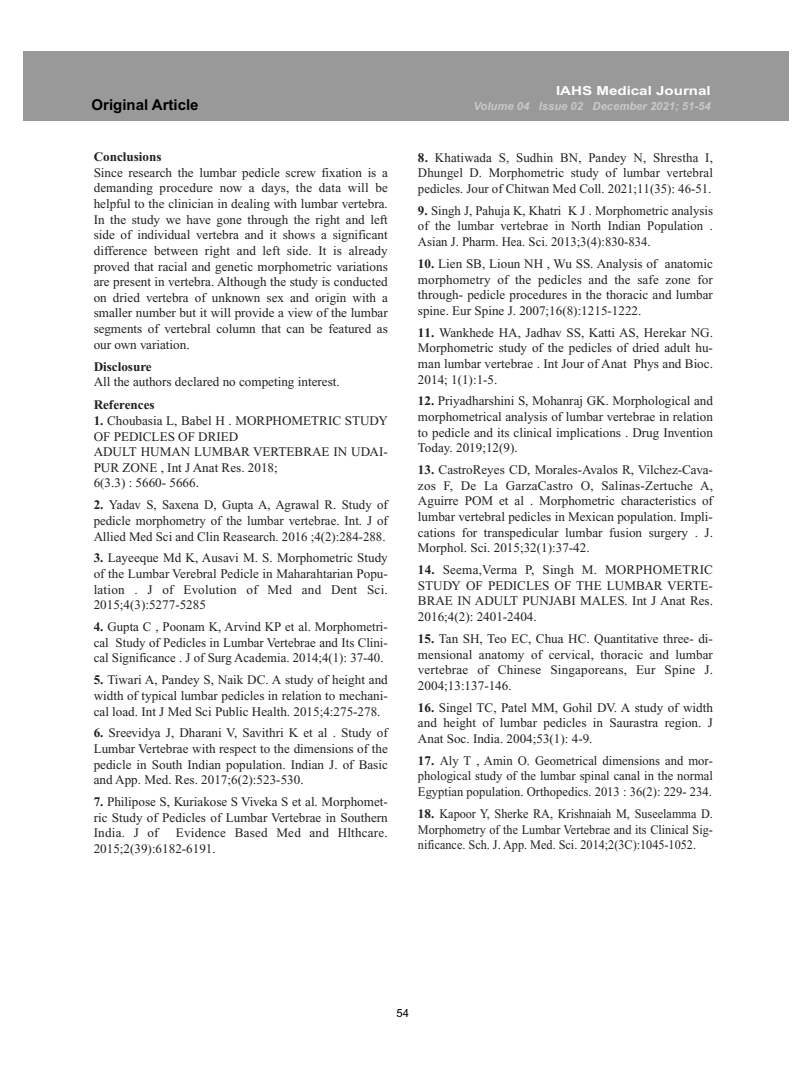
<style>
.page{position:relative;width:810px;height:1080px;background:#fff}
.page>*{position:absolute;margin:0;border:0;box-sizing:border-box;transform-origin:0 0}
.t1{font:700 15px "Arial";color:#000}
.t2{font:13.12px/15.6px "Times New Roman";color:#231f20;text-align:justify}
.t3{font:13.12px/15.6px "Times New Roman";color:#231f20;text-align:justify;scale:.93 1}
.t4{font:13.12px/15.6px "Times New Roman";color:#231f20;text-align:justify;scale:.96 1}
.t5{font:700 13.12px "Times New Roman";color:#231f20}
.t6{font:700 12.5px "Arial";color:#fff;scale:1.21 1}
.t7{font:italic 700 11.25px "Arial";color:#c9c9c9}
.t8{font:11.25px "Arial";color:#000}
.s1{font-weight:700}
</style>
<div class="page">
<div style="left:24px;top:52px;width:765px;height:69px;background:#999"></div>
<p class="t6" style="left:556px;top:83px;width:129px">IAHS Medical Journal</p>
<p class="t1" style="left:92px;top:96px;width:108px">Original Article</p>
<p class="t7" style="left:474px;top:99px;width:239px">Volume 04 Issue 02 December 2021; 51-54</p>
<p class="t5" style="left:94px;top:149px;width:69px">Conclusions</p>
<p class="t2" style="left:94px;top:165px;width:296px">Since research the lumbar pedicle screw fixation is a demanding procedure now a days, the data will be helpful to the clinician in dealing with lumbar vertebra.<br>In the study we have gone through the right and left side of individual vertebra and it shows a significant difference between right and left side. It is already proved that racial and genetic morphometric variations are present in vertebra. Although the study is conducted on dried vertebra of unknown sex and origin with a smaller number but it will provide a view of the lumbar segments of vertebral column that can be featured as our own variation.</p>
<p class="t5" style="left:94px;top:359px;width:60px">Disclosure</p>
<p class="t2" style="left:94px;top:374px;width:248px">All the authors declared no competing interest.</p>
<p class="t5" style="left:94px;top:398px;width:62px">References</p>
<p class="t2" style="left:94px;top:413px;width:296px;text-align:left"><span class="s1">1.</span> Choubasia L, Babel H . MORPHOMETRIC STUDY<br>OF PEDICLES OF DRIED<br>ADULT HUMAN LUMBAR VERTEBRAE IN UDAI-<br>PUR ZONE , Int J Anat Res. 2018;<br>6(3.3) : 5660- 5666.</p>
<p class="t2" style="left:94px;top:497px;width:296px"><span class="s1">2.</span> Yadav S, Saxena D, Gupta A, Agrawal R. Study of pedicle morphometry of the lumbar vertebrae. Int. J of Allied Med Sci and Clin Reasearch. 2016 ;4(2):284-288.</p>
<p class="t2" style="left:94px;top:550px;width:296px"><span class="s1">3.</span> Layeeque Md K, Ausavi M. S. Morphometric Study of the Lumbar Verebral Pedicle in Maharahtarian Popu&shy;lation . J of Evolution of Med and Dent Sci.<br>2015;4(3):5277-5285</p>
<p class="t2" style="left:94px;top:619px;width:296px"><span class="s1">4.</span> Gupta C , Poonam K, Arvind KP et al. Morphometri&shy;cal Study of Pedicles in Lumbar Vertebrae and Its Clini&shy;cal Significance . J of Surg Academia. 2014;4(1): 37-40.</p>
<p class="t2" style="left:94px;top:672px;width:296px"><span class="s1">5.</span> Tiwari A, Pandey S, Naik DC. A study of height and width of typical lumbar pedicles in relation to mechani&shy;cal load. Int J Med Sci Public Health. 2015;4:275-278.</p>
<p class="t2" style="left:94px;top:725px;width:296px"><span class="s1">6.</span> Sreevidya J, Dharani V, Savithri K et al . Study of Lumbar Vertebrae with respect to the dimensions of the pedicle in South Indian population. Indian J. of Basic and App. Med. Res. 2017;6(2):523-530.</p>
<p class="t2" style="left:94px;top:794px;width:296px"><span class="s1">7.</span> Philipose S, Kuriakose S Viveka S et al. Morphomet&shy;ric Study of Pedicles of Lumbar Vertebrae in Southern India. J of</p>
<p class="t2" style="left:418px;top:150px;width:297px"><span class="s1">8.</span> Khatiwada S, Sudhin BN, Pandey N, Shrestha I, Dhungel D. Morphometric study of lumbar vertebral pedicles. Jour of Chitwan Med Coll. 2021;11(35): 46-51.</p>
<p class="t2" style="left:418px;top:203px;width:297px"><span class="s1">9.</span> Singh J, Pahuja K, Khatri K J . Morphometric analysis of the lumbar vertebrae in North Indian Population .<br>Asian J. Pharm. Hea. Sci. 2013;3(4):830-834.</p>
<p class="t2" style="left:418px;top:256px;width:297px"><span class="s1">10.</span> Lien SB, Lioun NH , Wu SS. Analysis of anatomic morphometry of the pedicles and the safe zone for through- pedicle procedures in the thoracic and lumbar spine. Eur Spine J. 2007;16(8):1215-1222.</p>
<p class="t2" style="left:418px;top:325px;width:297px"><span class="s1">11.</span> Wankhede HA, Jadhav SS, Katti AS, Herekar NG.<br>Morphometric study of the pedicles of dried adult hu&shy;man lumbar vertebrae . Int Jour of Anat Phys and Bioc.<br>2014; 1(1):1-5.</p>
<p class="t2" style="left:418px;top:394px;width:297px"><span class="s1">12.</span> Priyadharshini S, Mohanraj GK. Morphological and morphometrical analysis of lumbar vertebrae in relation to pedicle and its clinical implications . Drug Invention Today. 2019;12(9).</p>
<p class="t2" style="left:418px;top:462px;width:297px"><span class="s1">13.</span> CastroReyes CD, Morales-Avalos R, Vilchez-Cava&shy;zos F, De La GarzaCastro O, Salinas-Zertuche A, Aguirre POM et al . Morphometric characteristics of lumbar vertebral pedicles in Mexican population. Impli&shy;cations for transpedicular lumbar fusion surgery . J.<br>Morphol. Sci. 2015;32(1):37-42.</p>
<p class="t2" style="left:418px;top:562px;width:297px"><span class="s1">14.</span> Seema,Verma P, Singh M. MORPHOMETRIC STUDY OF PEDICLES OF THE LUMBAR VERTE-BRAE IN ADULT PUNJABI MALES. Int J Anat Res.<br>2016;4(2): 2401-2404.</p>
<p class="t2" style="left:418px;top:631px;width:297px"><span class="s1">15.</span> Tan SH, Teo EC, Chua HC. Quantitative three- di&shy;mensional anatomy of cervical, thoracic and lumbar vertebrae of Chinese Singaporeans, Eur Spine J.<br>2004;13:137-146.</p>
<p class="t2" style="left:418px;top:700px;width:297px"><span class="s1">16.</span> Singel TC, Patel MM, Gohil DV. A study of width and height of lumbar pedicles in Saurastra region. J Anat Soc. India. 2004;53(1): 4-9.</p>
<p class="t4" style="left:418px;top:753px;width:309px"><span class="s1">17.</span> Aly T , Amin O. Geometrical dimensions and mor&shy;phological study of the lumbar spinal canal in the normal Egyptian population. Orthopedics. 2013 : 36(2): 229- 234.</p>
<p class="t3" style="left:418px;top:806px;width:319px"><span class="s1">18.</span> Kapoor Y, Sherke RA, Krishnaiah M, Suseelamma D.<br>Morphometry of the Lumbar Vertebrae and its Clinical Sig&shy;nificance. Sch. J. App. Med. Sci. 2014;2(3C):1045-1052.</p>
<p class="t2" style="left:94px;top:825px;width:296px;text-indent:82px">Evidence Based Med and Hlthcare.<br>2015;2(39):6182-6191.</p>
<p class="t8" style="left:396px;top:1007px;width:14px">54</p>
</div>
